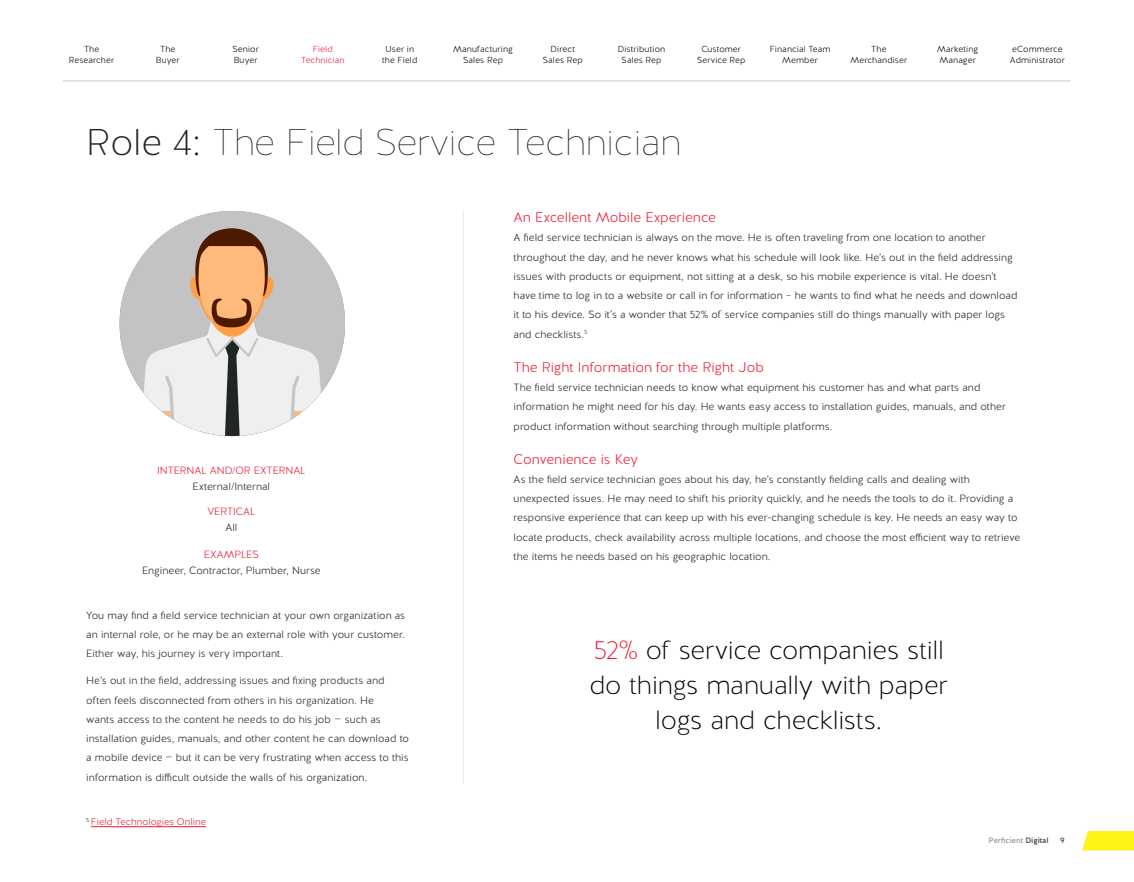
<style>
.page{position:relative;width:1134px;height:882px;background:#fff}
.page>*{position:absolute;margin:0;border:0;box-sizing:border-box;transform-origin:0 0}
.t1{font:100 37.19px "Halis R";color:#1e2324}
.t2{font:200 26.25px/35px "Halis R";letter-spacing:-.005em;color:#000;text-align:center}
.t3{font:300 14px "Halis R";color:#ed1c36}
.t4{font:300 10.5px/19.2px "Halis R";letter-spacing:.005em;color:#1e2324}
.t5{font:300 10.5px/15.8px "Halis R";letter-spacing:-.005em;color:#ed1a35;text-align:center}
.t6{font:300 9.62px "Halis R";letter-spacing:.005em;color:#ed1a35}
.t7{font:300 8.75px/10.5px "Halis R";letter-spacing:.01em;color:#000;text-align:center}
.t8{font:300 8.75px/10.5px "Halis R";letter-spacing:.005em;color:#ed1a35;text-align:center}
.t9{font:500 7.88px "Halis R";letter-spacing:-.01em;color:#9d9fa2}
.t10{font:500 7.88px "Halis R";color:#4b4c4d}
.s1{font-weight:200}
.s2{color:#1e2324}
.s3{color:#ed1a35}
.s4{color:#4b4c4d}
</style>
<div class="page">
<svg style="left:1082px;top:831px;width:52px;height:19px"></svg>
<img style="left:119px;top:211px;width:226px;height:226px">
<hr style="left:463px;top:210px;width:1px;height:574px;background:#ebebec">
<hr style="left:91px;top:826px;width:115px;height:1px;background:#ed1a35">
<hr style="left:63px;top:80px;width:1008px;height:1px;background:#ccc">
<p class="t7" style="left:69px;top:44px;width:47px">The<br>Researcher</p>
<p class="t7" style="left:156px;top:44px;width:25px">The<br>Buyer</p>
<p class="t7" style="left:233px;top:44px;width:28px;text-align:left">Senior<br>Buyer</p>
<p class="t8" style="left:301px;top:44px;width:45px">Field<br>Technician</p>
<p class="t7" style="left:382px;top:44px;width:37px">User in the Field</p>
<p class="t7" style="left:453px;top:44px;width:61px">Manufacturing<br>Sales Rep</p>
<p class="t7" style="left:543px;top:44px;width:41px">Direct<br>Sales Rep</p>
<p class="t7" style="left:618px;top:44px;width:49px">Distribution<br>Sales Rep</p>
<p class="t7" style="left:697px;top:44px;width:50px">Customer<br>Service Rep</p>
<p class="t7" style="left:770px;top:44px;width:62px">Financial Team<br>Member</p>
<p class="t7" style="left:851px;top:44px;width:58px">The<br>Merchandiser</p>
<p class="t7" style="left:937px;top:44px;width:43px;text-align:left">Marketing<br>Manager</p>
<p class="t7" style="left:1010px;top:44px;width:57px;text-align:left">eCommerce<br>Administrator</p>
<p class="t1" style="left:86px;top:119px;width:596px"><span class="s1">Role 4:</span> The Field Service Technician</p>
<p class="t5" style="left:157px;top:463px;width:150px">INTERNAL AND/OR EXTERNAL<br><span class="s2">External/Internal</span></p>
<p class="t5" style="left:207px;top:504px;width:50px">VERTICAL<br><span class="s2">All</span></p>
<p class="t4" style="left:142px;top:547px;width:180px;line-height:15.8px;text-align:center"><span class="s3">EXAMPLES<br></span>Engineer, Contractor, Plumber, Nurse</p>
<p class="t4" style="left:86px;top:606px;width:321px;text-align:justify">You may find a field service technician at your own organization as an internal role, or he may be an external role with your customer.<br>Either way, his journey is very important.</p>
<p class="t4" style="left:86px;top:672px;width:324px">He’s out in the field, addressing issues and fixing products and often feels disconnected from others in his organization. He<br>wants access to the content he needs to do his job — such as installation guides, manuals, and other content he can download to a mobile device — but it can be very frustrating when access to this information is difficult outside the walls of his organization.</p>
<p class="t6" style="left:86px;top:816px;width:121px"><sup>5</sup> Field Technologies Online</p>
<p class="t3" style="left:514px;top:209px;width:204px">An Excellent Mobile Experience</p>
<p class="t4" style="left:514px;top:229px;width:505px">A field service technician is always on the move. He is often traveling from one location to another throughout the day, and he never knows what his schedule will look like. He’s out in the field addressing issues with products or equipment, not sitting at a desk, so his mobile experience is vital. He doesn’t have time to log in to a website or call in for information – he wants to find what he needs and download it to his device. So it’s a wonder that 52% of service companies still do things manually with paper logs and checklists.<sup>5</sup></p>
<p class="t3" style="left:514px;top:358px;width:252px">The Right Information for the Right Job</p>
<p class="t4" style="left:514px;top:378px;width:494px">The field service technician needs to know what equipment his customer has and what parts and information he might need for his day. He wants easy access to installation guides, manuals, and other product information without searching through multiple platforms.</p>
<p class="t3" style="left:514px;top:450px;width:126px">Convenience is Key</p>
<p class="t4" style="left:514px;top:470px;width:508px">As the field service technician goes about his day, he’s constantly fielding calls and dealing with unexpected issues. He may need to shift his priority quickly, and he needs the tools to do it. Providing a responsive experience that can keep up with his ever-changing schedule is key. He needs an easy way to locate products, check availability across multiple locations, and choose the most efficient way to retrieve the items he needs based on his geographic location.</p>
<p class="t2" style="left:589px;top:633px;width:360px"><span class="s3">52%</span> of service companies still do things manually with paper logs and checklists.</p>
<p class="t9" style="left:989px;top:835px;width:62px">Perficient <span class="s4">Digital</span></p>
<p class="t10" style="left:1060px;top:835px;width:6px">9</p>
</div>
